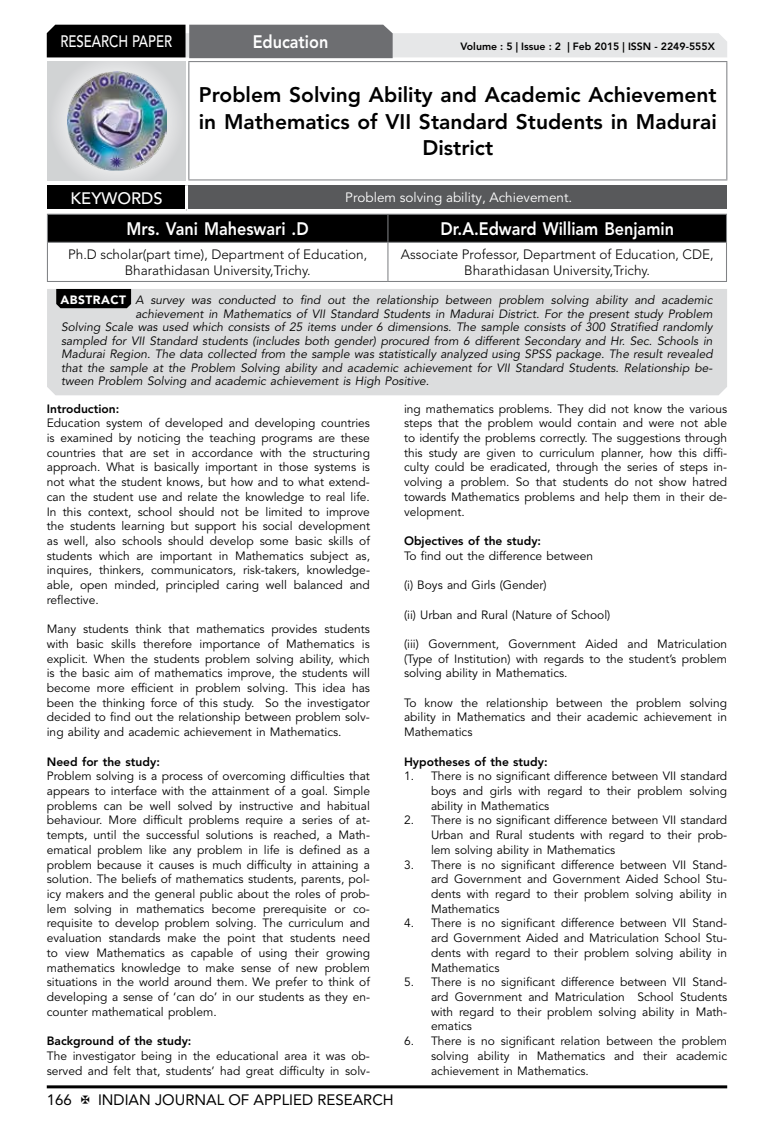
<style>
.page{position:relative;width:774px;height:1136px;background:#fff}
.page>*{position:absolute;margin:0;border:0;box-sizing:border-box;transform-origin:0 0}
.t1{font:800 21px/26.2px "Avenir LT Std";color:#000;text-align:center}
.t2{font:800 18px "Avenir LT Std";color:#fff;scale:.9 1}
.t3{font:500 16.5px "Avenir LT Std";color:#fff;scale:.8 1}
.t4{font:500 16.5px "Avenir LT Std";color:#fff}
.t5{font:15px "Avenir LT Std";color:#000}
.t6{font:300 13.5px/16.2px "Avenir LT Std";color:#000;text-align:center}
.t7{font:13.5px "Avenir LT Std";color:#fff}
.t8{font:12px/14.7px "Avenir LT Std";color:#000;text-align:justify}
.t9{font:italic 12px "Avenir LT Std";color:#000}
.t10{font:800 12px "Avenir LT Std";color:#000}
.t11{font:800 10.5px "Avenir LT Std";color:#000}
.s1{font-weight:900;font-style:normal;color:#fff}
</style>
<div class="page">
<hr style="left:47px;top:1085px;width:680px;height:3px;background:#000">
<div style="left:48px;top:62px;width:137px;height:118px;background:linear-gradient(to right,#d9dadb,#d9dadb)"></div>
<img style="left:68px;top:71px;width:99px;height:100px">
<svg style="left:47px;top:25px;width:680px;height:33px;background:#979899"></svg>
<hr style="left:188px;top:61px;width:539px;height:1px;background:#808285">
<hr style="left:188px;top:62px;width:1px;height:117px;background:#808285">
<hr style="left:726px;top:62px;width:1px;height:117px;background:#808285">
<hr style="left:188px;top:179px;width:539px;height:1px;background:#808285">
<svg style="left:47px;top:214px;width:680px;height:28px;background:#060606"></svg>
<hr style="left:47px;top:242px;width:341px;height:1px;background:#808285">
<hr style="left:47px;top:243px;width:1px;height:38px;background:#808285">
<hr style="left:388px;top:242px;width:339px;height:1px;background:#808285">
<hr style="left:387px;top:243px;width:1px;height:38px;background:#808285">
<hr style="left:726px;top:243px;width:1px;height:38px;background:#808285">
<hr style="left:47px;top:281px;width:341px;height:1px;background:#808285">
<hr style="left:388px;top:281px;width:339px;height:1px;background:#808285">
<div style="left:47px;top:185px;width:139px;height:25px;background:#000"></div>
<div style="left:186px;top:185px;width:541px;height:25px;background:#58595b"></div>
<hr style="left:185px;top:185px;width:3px;height:24px;background:#fff">
<hr style="left:47px;top:209px;width:139px;height:3px;background:#fff">
<hr style="left:186px;top:209px;width:541px;height:3px;background:#fff">
<div style="left:47px;top:289px;width:680px;height:106px;background:#dcddde"></div>
<svg style="left:56px;top:289px;width:75px;height:19px"></svg>
<h3 class="t3" style="left:60px;top:32px;width:139px">RESEARCH PAPER</h3>
<h2 class="t2" style="left:253px;top:31px;width:86px">Education</h2>
<p class="t11" style="left:460px;top:41px;width:256px">Volume : 5 | Issue : 2 | Feb 2015 | ISSN - 2249-555X</p>
<h1 class="t1" style="left:199px;top:82px;width:520px">Problem Solving Ability and Academic Achievement in Mathematics of VII Standard Students in Madurai<br>District</h1>
<h3 class="t4" style="left:71px;top:189px;width:94px">KEYWORDS</h3>
<p class="t7" style="left:345px;top:189px;width:228px">Problem solving ability, Achievement.</p>
<h2 class="t2" style="left:127px;top:218px;width:204px">Mrs. Vani Maheswari .D</h2>
<h2 class="t2" style="left:440px;top:218px;width:261px">Dr.A.Edward William Benjamin</h2>
<p class="t6" style="left:68px;top:246px;width:301px">Ph.D scholar(part time), Department of Education,<br>Bharathidasan University,Trichy.</p>
<p class="t6" style="left:401px;top:246px;width:314px">Associate Professor, Department of Education, CDE,<br>Bharathidasan University,Trichy.</p>
<p class="t9" style="left:60px;top:293px;width:653px"><span class="s1">ABSTRACT</span> A survey was conducted to find out the relationship between problem solving ability and academic</p>
<p class="t9" style="left:135px;top:306px;width:579px">achievement in Mathematics of VII Standard Students in Madurai District. For the present study Problem</p>
<p class="t9" style="left:61px;top:320px;width:653px">Solving Scale was used which consists of 25 items under 6 dimensions. The sample consists of 300 Stratified randomly</p>
<p class="t9" style="left:61px;top:333px;width:653px">sampled for VII Standard students (includes both gender) procured from 6 different Secondary and Hr. Sec. Schools in</p>
<p class="t9" style="left:61px;top:347px;width:653px">Madurai Region. The data collected from the sample was statistically analyzed using SPSS package. The result revealed</p>
<p class="t9" style="left:61px;top:360px;width:653px">that the sample at the Problem Solving ability and academic achievement for VII Standard Students. Relationship be-</p>
<p class="t9" style="left:61px;top:374px;width:370px">tween Problem Solving and academic achievement is High Positive.</p>
<p class="t10" style="left:47px;top:401px;width:74px">Introduction:</p>
<p class="t8" style="left:47px;top:416px;width:325px">Education system of developed and developing countries is examined by noticing the teaching programs are these countries that are set in accordance with the structuring approach. What is basically important in those systems is not what the student knows, but how and to what extend&shy;can the student use and relate the knowledge to real life.<br>In this context, school should not be limited to improve the students learning but support his social development as well, also schools should develop some basic skills of students which are important in Mathematics subject as, inquires, thinkers, communicators, risk-takers, knowledge&shy;able, open minded, principled caring well balanced and reflective.</p>
<p class="t8" style="left:47px;top:622px;width:325px">Many students think that mathematics provides students with basic skills therefore importance of Mathematics is explicit. When the students problem solving ability, which is the basic aim of mathematics improve, the students will become more efficient in problem solving. This idea has been the thinking force of this study. So the investigator decided to find out the relationship between problem solv&shy;ing ability and academic achievement in Mathematics.</p>
<p class="t10" style="left:47px;top:754px;width:115px">Need for the study:</p>
<p class="t8" style="left:47px;top:769px;width:325px">Problem solving is a process of overcoming difficulties that appears to interface with the attainment of a goal. Simple problems can be well solved by instructive and habitual behaviour. More difficult problems require a series of at&shy;tempts, until the successful solutions is reached, a Math&shy;ematical problem like any problem in life is defined as a problem because it causes is much difficulty in attaining a solution. The beliefs of mathematics students, parents, pol&shy;icy makers and the general public about the roles of prob&shy;lem solving in mathematics become prerequisite or co&shy;requisite to develop problem solving. The curriculum and evaluation standards make the point that students need to view Mathematics as capable of using their growing mathematics knowledge to make sense of new problem situations in the world around them. We prefer to think of developing a sense of ‘can do’ in our students as they en&shy;counter mathematical problem.</p>
<p class="t10" style="left:47px;top:1033px;width:146px">Background of the study:</p>
<p class="t8" style="left:47px;top:1048px;width:325px">The investigator being in the educational area it was ob&shy;served and felt that, students’ had great difficulty in solv-</p>
<p class="t8" style="left:404px;top:401px;width:325px">ing mathematics problems. They did not know the various steps that the problem would contain and were not able to identify the problems correctly. The suggestions through this study are given to curriculum planner, how this diffi&shy;culty could be eradicated, through the series of steps in&shy;volving a problem. So that students do not show hatred towards Mathematics problems and help them in their de&shy;velopment.</p>
<p class="t10" style="left:404px;top:533px;width:139px">Objectives of the study:</p>
<p class="t8" style="left:404px;top:548px;width:191px">To find out the difference between</p>
<p class="t8" style="left:404px;top:578px;width:144px">(i) Boys and Girls (Gender)</p>
<p class="t8" style="left:404px;top:607px;width:208px">(ii) Urban and Rural (Nature of School)</p>
<p class="t8" style="left:404px;top:636px;width:325px">(iii) Government, Government Aided and Matriculation (Type of Institution) with regards to the student’s problem solving ability in Mathematics.</p>
<p class="t8" style="left:404px;top:695px;width:325px">To know the relationship between the problem solving ability in Mathematics and their academic achievement in Mathematics</p>
<p class="t10" style="left:404px;top:754px;width:145px">Hypotheses of the study:</p>
<p class="t8" style="left:431px;top:769px;width:298px;text-indent:-27px">1. There is no significant difference between VII standard boys and girls with regard to their problem solving ability in Mathematics</p>
<p class="t8" style="left:431px;top:813px;width:298px;text-indent:-27px">2. There is no significant difference between VII standard Urban and Rural students with regard to their prob&shy;lem solving ability in Mathematics</p>
<p class="t8" style="left:431px;top:857px;width:298px;text-indent:-27px">3. There is no significant difference between VII Stand&shy;ard Government and Government Aided School Stu&shy;dents with regard to their problem solving ability in Mathematics</p>
<p class="t8" style="left:431px;top:916px;width:298px;text-indent:-27px">4. There is no significant difference between VII Stand&shy;ard Government Aided and Matriculation School Stu&shy;dents with regard to their problem solving ability in Mathematics</p>
<p class="t8" style="left:431px;top:974px;width:298px;text-indent:-27px">5. There is no significant difference between VII Stand&shy;ard Government and Matriculation School Students with regard to their problem solving ability in Math&shy;ematics</p>
<p class="t8" style="left:431px;top:1033px;width:298px;text-indent:-27px">6. There is no significant relation between the problem solving ability in Mathematics and their academic achievement in Mathematics.</p>
<p class="t5" style="left:47px;top:1090px;width:27px">166</p>
<p class="t5" style="left:98px;top:1090px;width:297px">INDIAN JOURNAL OF APPLIED RESEARCH</p>
</div>
